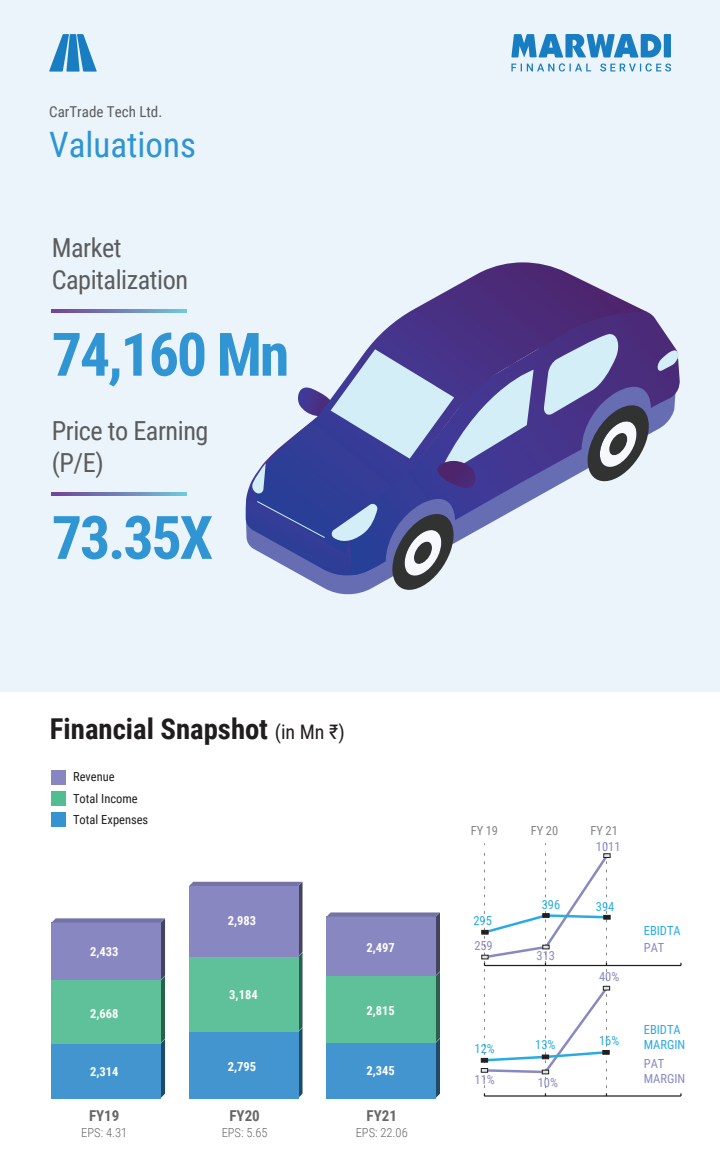
<style>
.page{position:relative;width:720px;height:1170px;background:#fff}
.page>*{position:absolute;margin:0;border:0;box-sizing:border-box;transform-origin:0 0}
.t1{font:700 60px "Roboto Condensed";letter-spacing:-.035em;color:#3095d2}
.t2{font:35px "Roboto Condensed";color:#2e95d2}
.t3{font:700 28.75px "Roboto Condensed";color:#201d1e}
.t4{font:26.25px/31.5px "Roboto Condensed";letter-spacing:-.02em;color:#5b5c5d}
.t5{font:15px "Roboto Condensed";color:#5b5b5c}
.t6{font:700 15px "Roboto Condensed";color:#666767}
.t7{font:700 12.5px "Roboto Condensed";color:#fff}
.t8{font:12.5px/15px "Roboto Condensed";color:#29abe2}
.t9{font:12.5px/15px "Roboto Condensed";color:#8989c2}
.t10{font:12.5px "Roboto Condensed";color:#201d1e}
.t11{font:300 12.5px "Roboto Condensed";color:#666767}
.t12{font:12.5px "Roboto Condensed";color:#848484}
.s1{font-weight:400;font-size:20px;color:#231f20}
</style>
<div class="page">
<hr style="left:484px;top:965px;width:197px;height:1px;background:#231f20">
<hr style="left:484px;top:1095px;width:197px;height:2px;background:#231f20">
<svg style="left:481px;top:844px;width:129px;height:252px"></svg>
<svg style="left:52px;top:918px;width:113px;height:180px;background:#629cb3"></svg>
<svg style="left:189px;top:882px;width:114px;height:216px;background:#649fb7"></svg>
<svg style="left:326px;top:912px;width:114px;height:186px;background:#629db3"></svg>
<div style="left:51px;top:812px;width:15px;height:15px;background:#3593d0"></div>
<div style="left:51px;top:791px;width:15px;height:15px;background:#50be92"></div>
<div style="left:51px;top:770px;width:15px;height:15px;background:#8786c1"></div>
<div style="left:0;top:0;width:720px;height:691px;background:#eaf4fa"></div>
<svg style="left:52px;top:493px;width:135px;height:2px"></svg>
<svg style="left:52px;top:310px;width:135px;height:2px"></svg>
<svg style="left:647px;top:312px;width:33px;height:122px"></svg>
<svg style="left:367px;top:262px;width:280px;height:237px"></svg>
<svg style="left:543px;top:333px;width:106px;height:151px;background:#7a78a4"></svg>
<svg style="left:657px;top:350px;width:21px;height:21px"></svg>
<svg style="left:246px;top:349px;width:288px;height:246px"></svg>
<svg style="left:511px;top:34px;width:160px;height:38px"></svg>
<svg style="left:49px;top:34px;width:48px;height:38px"></svg>
<p class="t5" style="left:49px;top:101px;width:115px">CarTrade Tech Ltd.</p>
<h2 class="t2" style="left:49px;top:120px;width:148px">Valuations</h2>
<h3 class="t4" style="left:52px;top:231px;width:138px">Market<br>Capitalization</h3>
<h1 class="t1" style="left:52px;top:312px;width:239px">74,160 Mn</h1>
<h3 class="t4" style="left:52px;top:414px;width:158px">Price to Earning (P/E)</h3>
<h1 class="t1" style="left:52px;top:495px;width:163px">73.35X</h1>
<h3 class="t3" style="left:50px;top:709px;width:296px">Financial Snapshot <span class="s1">(in Mn ₹)</span></h3>
<p class="t10" style="left:73px;top:768px;width:43px">Revenue</p>
<p class="t10" style="left:73px;top:789px;width:66px">Total Income</p>
<p class="t10" style="left:73px;top:811px;width:77px">Total Expenses</p>
<p class="t7" style="left:228px;top:912px;width:30px">2,983</p>
<p class="t7" style="left:90px;top:943px;width:30px">2,433</p>
<p class="t7" style="left:366px;top:938px;width:30px">2,497</p>
<p class="t7" style="left:229px;top:985px;width:30px">3,184</p>
<p class="t7" style="left:90px;top:1005px;width:30px">2,668</p>
<p class="t7" style="left:366px;top:1002px;width:30px">2,815</p>
<p class="t7" style="left:90px;top:1063px;width:30px">2,314</p>
<p class="t7" style="left:228px;top:1058px;width:30px">2,795</p>
<p class="t7" style="left:366px;top:1062px;width:30px">2,345</p>
<p class="t6" style="left:89px;top:1105px;width:32px">FY19</p>
<p class="t11" style="left:81px;top:1124px;width:47px">EPS: 4.31</p>
<p class="t6" style="left:229px;top:1105px;width:32px">FY20</p>
<p class="t11" style="left:222px;top:1124px;width:47px">EPS: 5.65</p>
<p class="t6" style="left:367px;top:1105px;width:32px">FY21</p>
<p class="t11" style="left:356px;top:1124px;width:54px">EPS: 22.06</p>
<p class="t12" style="left:471px;top:822px;width:29px">FY 19</p>
<p class="t12" style="left:531px;top:822px;width:29px">FY 20</p>
<p class="t12" style="left:591px;top:822px;width:29px">FY 21</p>
<p class="t8" style="left:473px;top:913px;width:20px">295</p>
<p class="t9" style="left:475px;top:938px;width:20px">259</p>
<p class="t8" style="left:542px;top:896px;width:20px">396</p>
<p class="t9" style="left:537px;top:948px;width:20px">313</p>
<p class="t8" style="left:475px;top:1041px;width:22px">12%</p>
<p class="t8" style="left:535px;top:1037px;width:22px">13%</p>
<p class="t9" style="left:475px;top:1072px;width:22px">11%</p>
<p class="t9" style="left:538px;top:1075px;width:22px">10%</p>
<p class="t9" style="left:596px;top:839px;width:26px">1011</p>
<p class="t8" style="left:596px;top:899px;width:20px">394</p>
<p class="t9" style="left:599px;top:969px;width:22px">40%</p>
<p class="t8" style="left:599px;top:1033px;width:22px">16%</p>
<p class="t8" style="left:644px;top:922px;width:39px">EBIDTA</p>
<p class="t9" style="left:644px;top:940px;width:22px">PAT</p>
<p class="t8" style="left:644px;top:1021px;width:43px">EBIDTA<br>MARGIN</p>
<p class="t9" style="left:644px;top:1055px;width:43px">PAT<br>MARGIN</p>
</div>
